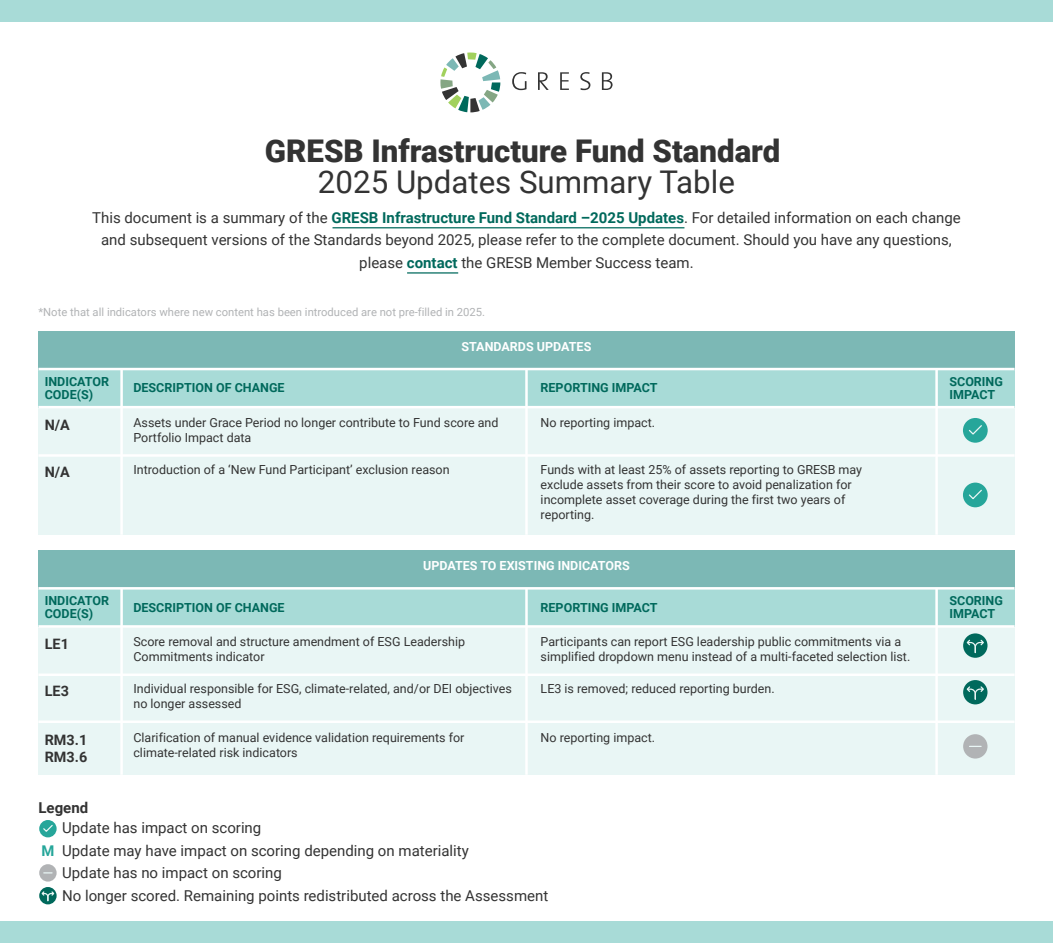
<style>
.page{position:relative;width:1053px;height:944px;background:#fff}
.page>*{position:absolute;margin:0;border:0;box-sizing:border-box;transform-origin:0 0}
.t1{font:900 31.25px "Roboto";color:#333}
.t2{font:31.25px "Roboto";color:#333}
.t3{font:15px/22.5px "Roboto";color:#333;text-align:center}
.t4{font:700 15px "Roboto";color:#333}
.t5{font:700 14.38px/17.5px "Roboto";color:#333}
.t6{font:12.5px/15px "Roboto";color:#333}
.t7{font:700 12.5px/12.5px "Roboto";color:#00695c}
.t8{font:700 12.5px "Roboto";color:#fff}
.t9{font:11.25px "Roboto";color:#b1b3b5}
.s1{font-weight:700;color:#00695c}
.s2{font-weight:700;font-size:14.75px;color:#26a69a}
</style>
<div class="page">
<div style="left:0;top:0;width:1052px;height:22px;background:#a8dbd7"></div>
<div style="left:0;top:921px;width:1052px;height:22px;background:#a8dbd7"></div>
<div style="left:39px;top:820px;width:18px;height:17px;background:#26a69a;border-radius:50%"></div>
<svg style="left:43px;top:825px;width:10px;height:7px"></svg>
<svg style="left:440px;top:53px;width:60px;height:59px"></svg>
<svg style="left:512px;top:72px;width:14px;height:18px"></svg>
<svg style="left:538px;top:72px;width:10px;height:18px"></svg>
<svg style="left:560px;top:72px;width:9px;height:18px"></svg>
<svg style="left:580px;top:72px;width:10px;height:18px"></svg>
<svg style="left:602px;top:72px;width:10px;height:18px"></svg>
<hr style="left:332px;top:227px;width:352px;height:1px;background:#00695c">
<hr style="left:407px;top:272px;width:51px;height:1px;background:#00695c">
<div style="left:38px;top:407px;width:976px;height:128px;background:#e9f6f5"></div>
<div style="left:38px;top:369px;width:976px;height:38px;background:#a8dbd7"></div>
<div style="left:38px;top:331px;width:976px;height:38px;background:#7cb8b5"></div>
<hr style="left:38px;top:368px;width:976px;height:2px;background:#fff">
<hr style="left:38px;top:454px;width:976px;height:3px;background:#fff">
<hr style="left:38px;top:406px;width:976px;height:2px;background:#fff">
<hr style="left:120px;top:369px;width:3px;height:166px;background:#fff">
<hr style="left:525px;top:369px;width:2px;height:166px;background:#fff">
<hr style="left:935px;top:369px;width:2px;height:166px;background:#fff">
<div style="left:38px;top:626px;width:976px;height:149px;background:#e9f6f5"></div>
<div style="left:38px;top:588px;width:976px;height:38px;background:#a8dbd7"></div>
<div style="left:38px;top:550px;width:976px;height:38px;background:#7cb8b5"></div>
<hr style="left:38px;top:587px;width:976px;height:2px;background:#fff">
<hr style="left:38px;top:673px;width:976px;height:3px;background:#fff">
<hr style="left:38px;top:720px;width:976px;height:3px;background:#fff">
<hr style="left:38px;top:625px;width:976px;height:3px;background:#fff">
<hr style="left:120px;top:588px;width:3px;height:187px;background:#fff">
<hr style="left:525px;top:588px;width:2px;height:187px;background:#fff">
<hr style="left:935px;top:588px;width:2px;height:187px;background:#fff">
<div style="left:963px;top:734px;width:24px;height:24px;background:#b1b3b5;border-radius:50%"></div>
<svg style="left:969px;top:746px;width:12px;height:1px"></svg>
<div style="left:962px;top:418px;width:25px;height:25px;background:#26a69a;border-radius:50%"></div>
<svg style="left:968px;top:425px;width:14px;height:10px"></svg>
<div style="left:962px;top:482px;width:25px;height:25px;background:#26a69a;border-radius:50%"></div>
<svg style="left:969px;top:489px;width:13px;height:11px"></svg>
<div style="left:39px;top:864px;width:18px;height:17px;background:#b1b3b5;border-radius:50%"></div>
<svg style="left:39px;top:887px;width:18px;height:17px"></svg>
<svg style="left:40px;top:890px;width:15px;height:12px"></svg>
<svg style="left:963px;top:633px;width:24px;height:25px"></svg>
<svg style="left:965px;top:638px;width:20px;height:16px"></svg>
<div style="left:963px;top:680px;width:24px;height:24px;background:#00695c;border-radius:50%"></div>
<svg style="left:965px;top:685px;width:20px;height:15px"></svg>
<h1 class="t1" style="left:265px;top:133px;width:517px">GRESB Infrastructure Fund Standard</h1>
<h1 class="t2" style="left:318px;top:169px;width:418px">2025 Updates Summary Table</h1>
<p class="t3" style="left:92px;top:208px;width:870px">This document is a summary of the <span class="s1">GRESB Infrastructure Fund Standard –2025 Updates</span>. For detailed information on each change and subsequent versions of the Standards beyond 2025, please refer to the complete document. Should you have any questions, please <span class="s1">contact</span> the GRESB Member Success team.</p>
<p class="t9" style="left:38px;top:307px;width:448px">*Note that all indicators where new content has been introduced are not pre-filled in 2025.</p>
<p class="t8" style="left:461px;top:341px;width:131px">STANDARDS UPDATES</p>
<p class="t7" style="left:540px;top:382px;width:118px">REPORTING IMPACT</p>
<p class="t7" style="left:45px;top:376px;width:66px">INDICATOR<br>CODE(S)</p>
<p class="t7" style="left:949px;top:376px;width:55px">SCORING<br>IMPACT</p>
<p class="t7" style="left:133px;top:382px;width:153px">DESCRIPTION OF CHANGE</p>
<p class="t5" style="left:45px;top:417px;width:27px">N/A</p>
<p class="t6" style="left:133px;top:416px;width:366px">Assets under Grace Period no longer contribute to Fund score and<br>Portfolio Impact data</p>
<p class="t6" style="left:540px;top:416px;width:116px">No reporting impact.</p>
<p class="t5" style="left:45px;top:464px;width:27px">N/A</p>
<p class="t6" style="left:133px;top:463px;width:318px">Introduction of a ‘New Fund Participant’ exclusion reason</p>
<p class="t6" style="left:540px;top:463px;width:323px">Funds with at least 25% of assets reporting to GRESB may exclude assets from their score to avoid penalization for incomplete asset coverage during the first two years of reporting.</p>
<p class="t8" style="left:423px;top:560px;width:208px">UPDATES TO EXISTING INDICATORS</p>
<p class="t7" style="left:540px;top:602px;width:118px">REPORTING IMPACT</p>
<p class="t7" style="left:45px;top:595px;width:66px">INDICATOR<br>CODE(S)</p>
<p class="t7" style="left:949px;top:595px;width:55px">SCORING<br>IMPACT</p>
<p class="t7" style="left:133px;top:602px;width:153px">DESCRIPTION OF CHANGE</p>
<p class="t5" style="left:45px;top:636px;width:26px">LE1</p>
<p class="t6" style="left:133px;top:635px;width:333px">Score removal and structure amendment of ESG Leadership<br>Commitments indicator</p>
<p class="t6" style="left:540px;top:635px;width:371px">Participants can report ESG leadership public commitments via a simplified dropdown menu instead of a multi-faceted selection list.</p>
<p class="t5" style="left:45px;top:683px;width:26px">LE3</p>
<p class="t6" style="left:133px;top:682px;width:380px">Individual responsible for ESG, climate-related, and/or DEI objectives no longer assessed</p>
<p class="t6" style="left:540px;top:682px;width:236px">LE3 is removed; reduced reporting burden.</p>
<p class="t5" style="left:45px;top:732px;width:44px">RM3.1<br>RM3.6</p>
<p class="t6" style="left:133px;top:731px;width:332px">Clarification of manual evidence validation requirements for climate-related risk indicators</p>
<p class="t6" style="left:540px;top:731px;width:116px">No reporting impact.</p>
<p class="t4" style="left:38px;top:801px;width:51px">Legend</p>
<p class="t3" style="left:62px;top:818px;width:201px">Update has impact on scoring</p>
<p class="t3" style="left:62px;top:863px;width:487px;text-align:left">Update has no impact on scoring<br>No longer scored. Remaining points redistributed across the Assessment</p>
<p class="t3" style="left:41px;top:841px;width:429px"><span class="s2">M</span> Update may have impact on scoring depending on materiality</p>
</div>
